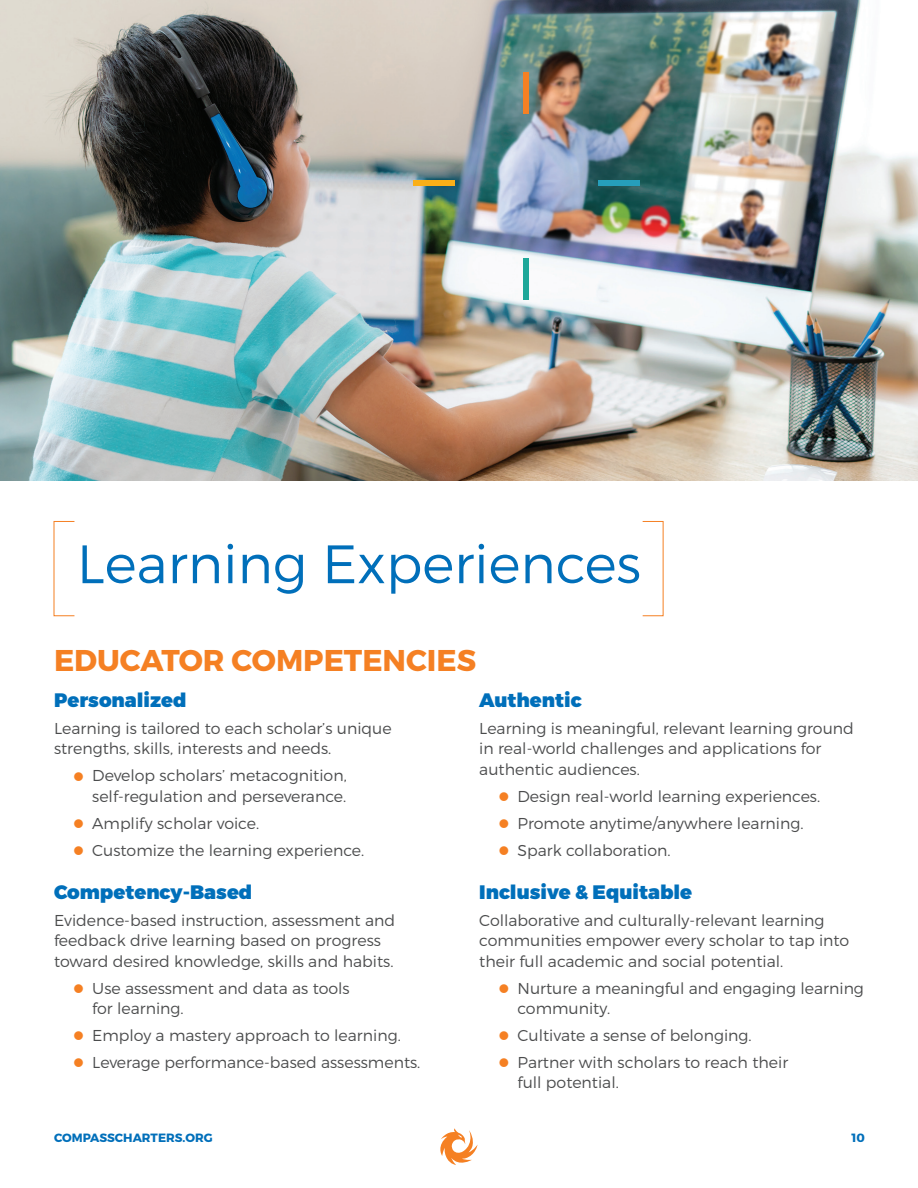
<style>
.page{position:relative;width:918px;height:1188px;background:#fff}
.page>*{position:absolute;margin:0;border:0;box-sizing:border-box;transform-origin:0 0}
.t1{font:300 54px "Montserrat";color:#006fba}
.subhead{font:700 30px "Montserrat";color:#f58023}
.SubSub_Head{font:900 19.5px "Montserrat";color:#006fba}
.Body_Copy{font:300 15.75px/20.2px "Montserrat";color:#4b4c4d}
.t2{font:700 12px "Montserrat";color:#006fba}
</style>
<div class="page">
<svg style="left:440px;top:1128px;width:38px;height:37px"></svg>
<svg style="left:53px;top:521px;width:611px;height:96px"></svg>
<img style="left:0;top:0;width:918px;height:480px">
<div style="left:524px;top:72px;width:5px;height:42px;background:#f58023"></div>
<div style="left:414px;top:181px;width:41px;height:5px;background:#faaf18"></div>
<div style="left:598px;top:181px;width:41px;height:5px;background:#269ebb"></div>
<div style="left:524px;top:258px;width:5px;height:42px;background:#1ea799"></div>
<p class="t1" style="left:77px;top:531px;width:566px">Learning Experiences</p>
<p class="subhead" style="left:54px;top:642px;width:424px">EDUCATOR COMPETENCIES</p>
<p class="SubSub_Head" style="left:54px;top:688px;width:134px">Personalized</p>
<p class="Body_Copy" style="left:54px;top:718px;width:339px">Learning is tailored to each scholar’s unique strengths, skills, interests and needs.</p>
<p class="Body_Copy" style="left:92px;top:765px;width:256px">Develop scholars’ metacognition, self-regulation and perseverance.</p>
<p class="Body_Copy" style="left:92px;top:813px;width:168px">Amplify scholar voice.</p>
<p class="Body_Copy" style="left:92px;top:840px;width:273px">Customize the learning experience.</p>
<p class="SubSub_Head" style="left:54px;top:880px;width:200px">Competency-Based</p>
<p class="Body_Copy" style="left:54px;top:910px;width:343px">Evidence-based instruction, assessment and feedback drive learning based on progress toward desired knowledge, skills and habits.</p>
<p class="Body_Copy" style="left:92px;top:978px;width:259px">Use assessment and data as tools for learning.</p>
<p class="Body_Copy" style="left:92px;top:1025px;width:310px">Employ a mastery approach to learning.</p>
<p class="Body_Copy" style="left:92px;top:1052px;width:330px">Leverage performance-based assessments.</p>
<p class="SubSub_Head" style="left:479px;top:688px;width:104px">Authentic</p>
<p class="Body_Copy" style="left:479px;top:718px;width:376px">Learning is meaningful, relevant learning ground in real-world challenges and applications for authentic audiences.</p>
<p class="Body_Copy" style="left:518px;top:786px;width:304px">Design real-world learning experiences.</p>
<p class="Body_Copy" style="left:518px;top:813px;width:288px">Promote anytime/anywhere learning.</p>
<p class="Body_Copy" style="left:518px;top:840px;width:155px">Spark collaboration.</p>
<p class="SubSub_Head" style="left:479px;top:880px;width:214px">Inclusive &amp; Equitable</p>
<p class="Body_Copy" style="left:479px;top:910px;width:372px">Collaborative and culturally-relevant learning communities empower every scholar to tap into their full academic and social potential.</p>
<p class="Body_Copy" style="left:518px;top:978px;width:348px">Nurture a meaningful and engaging learning community.</p>
<p class="Body_Copy" style="left:518px;top:1025px;width:236px">Cultivate a sense of belonging.</p>
<p class="Body_Copy" style="left:518px;top:1052px;width:272px">Partner with scholars to reach their full potential.</p>
<p class="t2" style="left:54px;top:1131px;width:160px">COMPASSCHARTERS.ORG</p>
<p class="t2" style="left:852px;top:1131px;width:15px">10</p>
</div>
